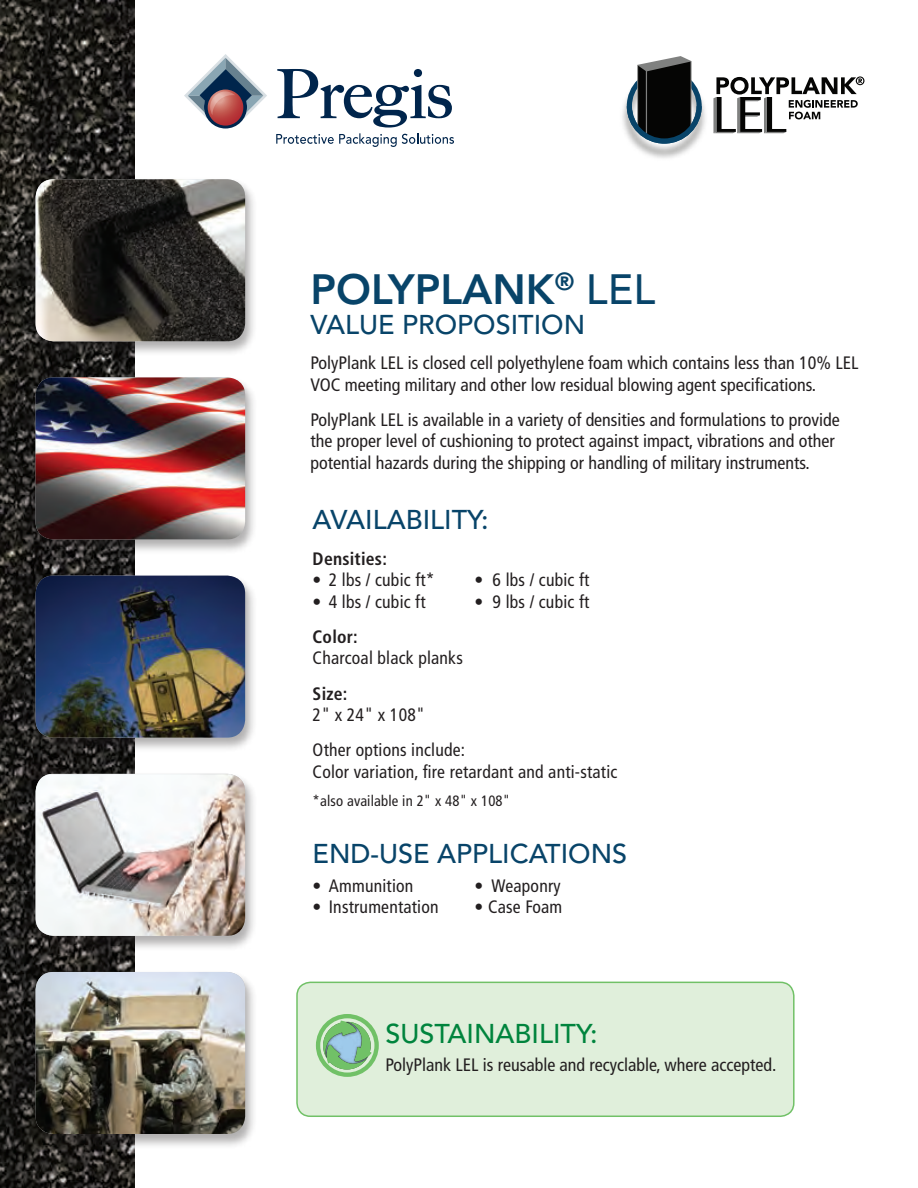
<style>
.page{position:relative;width:918px;height:1188px;background:#fff}
.page>*{position:absolute;margin:0;border:0;box-sizing:border-box;transform-origin:0 0}
.t1{font:800 42px "Avenir";color:#084469}
.t2{font:500 27px "Avenir";color:#084469}
.t3{font:500 27px "Avenir";color:#00843d}
.t4{font:condensed 18px/21.6px "Frutiger";color:#231f20}
.t5{font:700 condensed 18px "Frutiger";letter-spacing:.015em;color:#231f20}
.t6{font:condensed 15px "Frutiger";letter-spacing:.01em;color:#231f20}
.s1{font-weight:500}
</style>
<div class="page">
<img style="left:0;top:0;width:135px;height:1188px">
<img style="left:622px;top:98px;width:83px;height:60px">
<svg style="left:713px;top:76px;width:151px;height:57px"></svg>
<svg style="left:627px;top:56px;width:75px;height:88px;background:#4c5458"></svg>
<div style="left:31px;top:178px;width:226px;height:178px;background:#231f20;opacity:.35"></div>
<img style="left:36px;top:179px;width:209px;height:162px">
<div style="left:31px;top:376px;width:226px;height:178px;background:#231f20;opacity:.35"></div>
<img style="left:36px;top:377px;width:209px;height:162px">
<div style="left:31px;top:574px;width:226px;height:179px;background:#231f20;opacity:.35"></div>
<img style="left:36px;top:576px;width:209px;height:162px">
<div style="left:31px;top:772px;width:226px;height:179px;background:#231f20;opacity:.35"></div>
<img style="left:36px;top:774px;width:209px;height:162px">
<div style="left:31px;top:970px;width:226px;height:179px;background:#231f20;opacity:.35"></div>
<img style="left:36px;top:972px;width:209px;height:162px">
<svg style="left:276px;top:69px;width:178px;height:78px"></svg>
<svg style="left:184px;top:54px;width:83px;height:75px"></svg>
<div style="left:297px;top:982px;width:497px;height:134px;background:#e0efdb;border-radius:14px"></div>
<div style="left:296px;top:982px;width:499px;height:135px;border:2px solid #71c167;border-radius:14px"></div>
<svg style="left:316px;top:1014px;width:63px;height:63px"></svg>
<h1 class="t1" style="left:310px;top:265px;width:346px">POLYPLANK<sup>®</sup> <span class="s1">LEL</span></h1>
<h2 class="t2" style="left:310px;top:309px;width:276px">VALUE PROPOSITION</h2>
<p class="t4" style="left:310px;top:352px;width:550px">PolyPlank LEL is closed cell polyethylene foam which contains less than 10% LEL<br>VOC meeting military and other low residual blowing agent specifications.</p>
<p class="t4" style="left:310px;top:409px;width:531px">PolyPlank LEL is available in a variety of densities and formulations to provide the proper level of cushioning to protect against impact, vibrations and other potential hazards during the shipping or handling of military instruments.</p>
<h2 class="t2" style="left:313px;top:505px;width:178px">AVAILABILITY:</h2>
<p class="t5" style="left:313px;top:548px;width:76px">Densities:</p>
<p class="t4" style="left:313px;top:569px;width:124px">• 2 lbs / cubic ft*</p>
<p class="t4" style="left:475px;top:569px;width:116px">• 6 lbs / cubic ft</p>
<p class="t4" style="left:313px;top:591px;width:115px">• 4 lbs / cubic ft</p>
<p class="t4" style="left:475px;top:591px;width:116px">• 9 lbs / cubic ft</p>
<p class="t5" style="left:313px;top:626px;width:47px">Color:</p>
<p class="t4" style="left:313px;top:648px;width:152px">Charcoal black planks</p>
<p class="t5" style="left:313px;top:683px;width:36px">Size:</p>
<p class="t4" style="left:313px;top:698px;width:154px;line-height:35.1px">2" x 24" x 108"<br>Other options include:</p>
<p class="t4" style="left:313px;top:761px;width:306px">Color variation, fire retardant and anti-static</p>
<p class="t6" style="left:313px;top:792px;width:199px">*also available in 2" x 48" x 108"</p>
<h2 class="t2" style="left:313px;top:838px;width:316px">END-USE APPLICATIONS</h2>
<p class="t4" style="left:313px;top:875px;width:102px">• Ammunition</p>
<p class="t4" style="left:475px;top:875px;width:88px">• Weaponry</p>
<p class="t4" style="left:313px;top:896px;width:128px">• Instrumentation</p>
<p class="t4" style="left:475px;top:896px;width:89px">• Case Foam</p>
<h2 class="t3" style="left:385px;top:1018px;width:214px">SUSTAINABILITY:</h2>
<p class="t4" style="left:385px;top:1054px;width:393px">PolyPlank LEL is reusable and recyclable, where accepted.</p>
</div>
